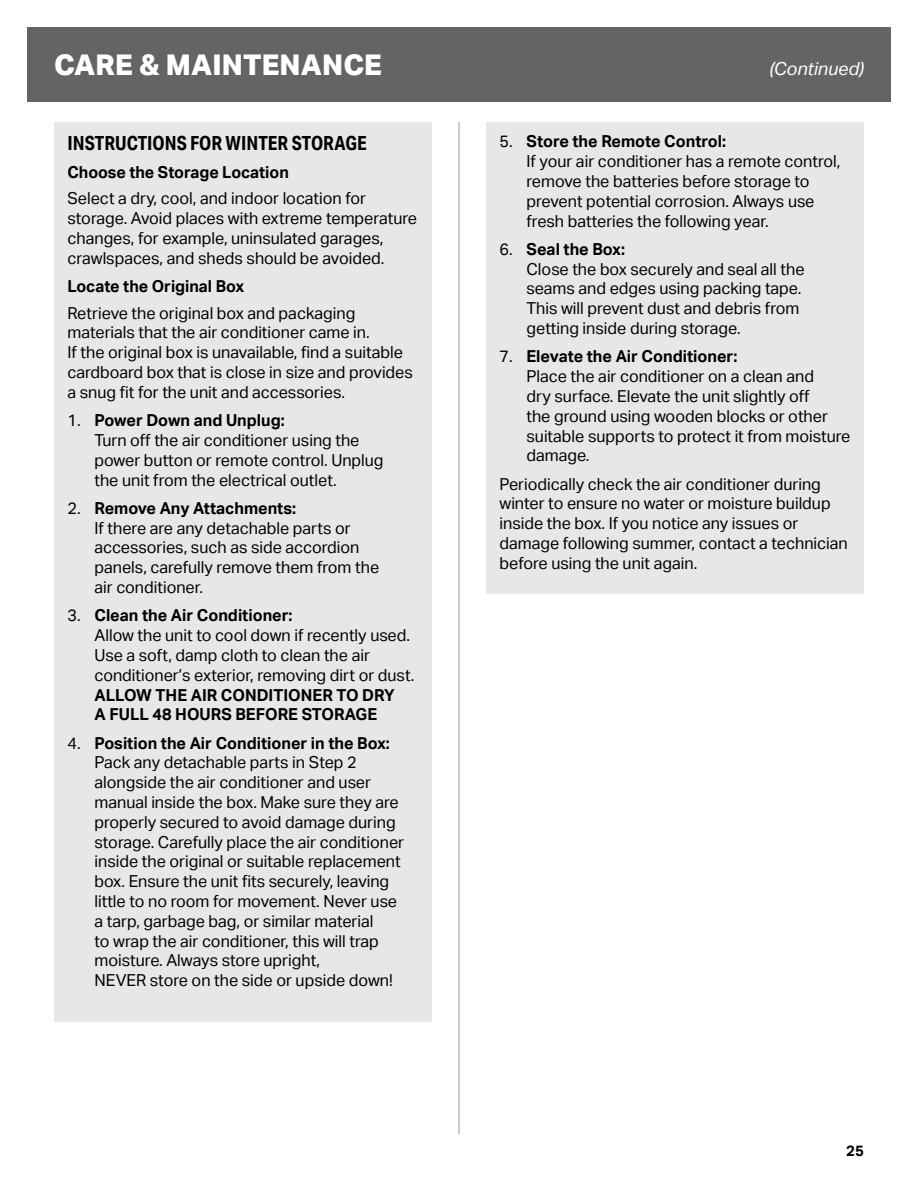
<style>
.page{position:relative;width:918px;height:1188px;background:#fff}
.page>*{position:absolute;margin:0;border:0;box-sizing:border-box;transform-origin:0 0}
.t1{font:800 28.5px "Aktiv Grotesk";letter-spacing:.005em;color:#fff}
.t2{font:700 19.5px "Aktiv Grotesk Cd";color:#000}
.t3{font:italic 18px "Aktiv Grotesk";color:#fff}
.t4{font:16.5px/19.8px "Aktiv Grotesk";color:#000}
.t5{font:700 16.5px/19.8px "Aktiv Grotesk";color:#000}
.t6{font:700 15px "Aktiv Grotesk";color:#000}
.s1{font-weight:700}
</style>
<div class="page">
<div style="left:27px;top:27px;width:864px;height:75px;background:#636466"></div>
<div style="left:54px;top:122px;width:378px;height:899px;background:#e6e7e8"></div>
<hr style="left:459px;top:122px;width:1px;height:1012px;background:#939598">
<div style="left:486px;top:122px;width:378px;height:472px;background:#e6e7e8"></div>
<h1 class="t1" style="left:54px;top:48px;width:330px">CARE &amp; MAINTENANCE</h1>
<p class="t2" style="left:68px;top:131px;width:301px">INSTRUCTIONS FOR WINTER STORAGE</p>
<p class="t5" style="left:68px;top:162px;width:223px">Choose the Storage Location</p>
<p class="t4" style="left:68px;top:189px;width:351px">Select a dry, cool, and indoor location for storage. Avoid places with extreme temperature changes, for example, uninsulated garages, crawlspaces, and sheds should be avoided.</p>
<p class="t5" style="left:68px;top:276px;width:178px">Locate the Original Box</p>
<p class="t4" style="left:68px;top:303px;width:347px">Retrieve the original box and packaging materials that the air conditioner came in.<br>If the original box is unavailable, find a suitable cardboard box that is close in size and provides a snug fit for the unit and accessories.</p>
<p class="t4" style="left:94px;top:411px;width:291px;text-indent:-27px">1. <span class="s1">Power Down and Unplug:<br></span>Turn off the air conditioner using the power button or remote control. Unplug the unit from the electrical outlet.</p>
<p class="t4" style="left:94px;top:498px;width:286px;text-indent:-27px">2. <span class="s1">Remove Any Attachments:<br></span>If there are any detachable parts or accessories, such as side accordion panels, carefully remove them from the air conditioner.</p>
<p class="t4" style="left:94px;top:606px;width:322px;text-indent:-27px">3. <span class="s1">Clean the Air Conditioner:<br></span>Allow the unit to cool down if recently used.<br>Use a soft, damp cloth to clean the air conditioner’s exterior, removing dirt or dust.</p>
<p class="t5" style="left:94px;top:685px;width:302px">ALLOW THE AIR CONDITIONER TO DRY<br>A FULL 48 HOURS BEFORE STORAGE</p>
<p class="t4" style="left:94px;top:733px;width:311px;text-indent:-27px">4. <span class="s1">Position the Air Conditioner in the Box:<br></span>Pack any detachable parts in Step 2 alongside the air conditioner and user manual inside the box. Make sure they are properly secured to avoid damage during storage. Carefully place the air conditioner inside the original or suitable replacement box. Ensure the unit fits securely, leaving little to no room for movement. Never use a tarp, garbage bag, or similar material<br>to wrap the air conditioner, this will trap moisture. Always store upright,<br>NEVER store on the side or upside down!</p>
<p class="t3" style="left:769px;top:58px;width:96px">(Continued)</p>
<p class="t4" style="left:526px;top:132px;width:315px;text-indent:-27px">5. <span class="s1">Store the Remote Control:<br></span>If your air conditioner has a remote control, remove the batteries before storage to prevent potential corrosion. Always use fresh batteries the following year.</p>
<p class="t4" style="left:526px;top:239px;width:280px;text-indent:-27px">6. <span class="s1">Seal the Box:<br></span>Close the box securely and seal all the seams and edges using packing tape.<br>This will prevent dust and debris from getting inside during storage.</p>
<p class="t4" style="left:526px;top:347px;width:326px;text-indent:-27px">7. <span class="s1">Elevate the Air Conditioner:<br></span>Place the air conditioner on a clean and<br>dry surface. Elevate the unit slightly off<br>the ground using wooden blocks or other suitable supports to protect it from moisture damage.</p>
<p class="t4" style="left:499px;top:474px;width:350px">Periodically check the air conditioner during winter to ensure no water or moisture buildup inside the box. If you notice any issues or damage following summer, contact a technician before using the unit again.</p>
<p class="t6" style="left:846px;top:1142px;width:19px">25</p>
</div>
